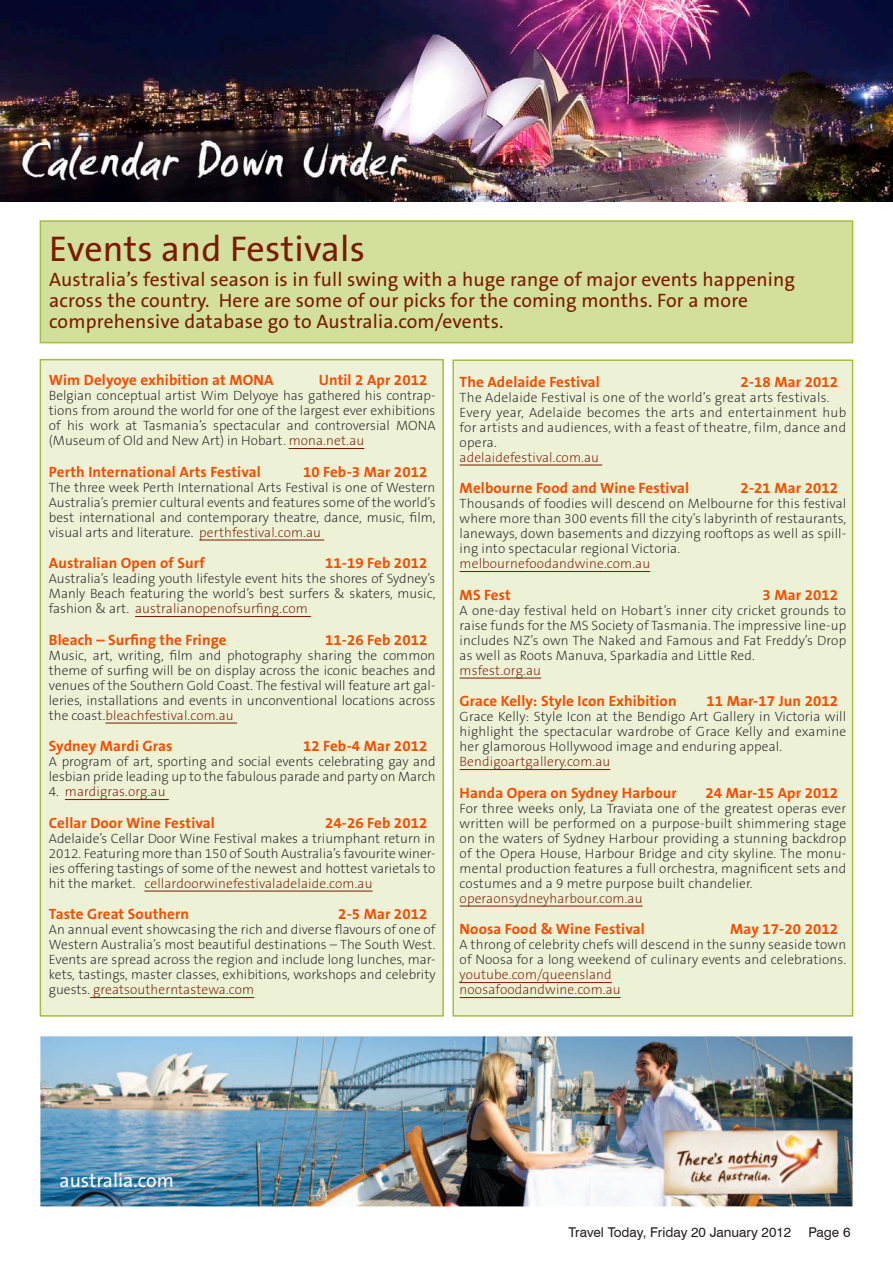
<style>
.page{position:relative;width:893px;height:1263px;background:#fff}
.page>*{position:absolute;margin:0;border:0;box-sizing:border-box;transform-origin:0 0}
.t1{font:36px "The Sans B5 Plain";letter-spacing:.01em;color:#7a1a00}
.t2{font:19.5px/21px "The Sans B5 Plain";letter-spacing:.01em;color:#7a1a00}
.t3{font:19.5px "The Sans B5 Plain";color:#fff}
.t4{font:700 15px "The Sans B7";letter-spacing:.01em;color:#f54c00}
.t5{font:200 13.5px/15px "The Sans B2";letter-spacing:.01em;color:#231f20;text-align:justify}
.t6{font:200 13.5px/15px "The Sans B2";letter-spacing:.01em;color:#7a1a00}
.t7{font:13.5px "Swiss 721 BT";color:#231f20}
.s1{color:#7a1a00}
.s2{color:#231f20}
</style>
<div class="page">
<img style="left:0;top:0;width:893px;height:202px">
<div style="left:40px;top:220px;width:813px;height:123px;background:#d3df9c;border:2px solid #a7be38"></div>
<div style="left:40px;top:359px;width:404px;height:658px;background:#edf2d7;border:1px solid #a7be38"></div>
<div style="left:452px;top:359px;width:401px;height:658px;background:#edf2d7;border:1px solid #a7be38"></div>
<img style="left:40px;top:1036px;width:813px;height:170px">
<img style="left:648px;top:1121px;width:197px;height:77px">
<hr style="left:289px;top:448px;width:75px;height:1px;background:#7a1a00">
<hr style="left:199px;top:540px;width:125px;height:1px;background:#7a1a00">
<hr style="left:135px;top:616px;width:176px;height:1px;background:#7a1a00">
<hr style="left:105px;top:723px;width:132px;height:1px;background:#7a1a00">
<hr style="left:65px;top:799px;width:104px;height:1px;background:#7a1a00">
<hr style="left:144px;top:891px;width:228px;height:1px;background:#7a1a00">
<hr style="left:90px;top:997px;width:164px;height:1px;background:#7a1a00">
<hr style="left:460px;top:465px;width:142px;height:1px;background:#7a1a00">
<hr style="left:460px;top:571px;width:190px;height:1px;background:#7a1a00">
<hr style="left:460px;top:678px;width:81px;height:1px;background:#7a1a00">
<hr style="left:460px;top:769px;width:150px;height:1px;background:#7a1a00">
<hr style="left:460px;top:906px;width:183px;height:1px;background:#7a1a00">
<hr style="left:460px;top:982px;width:152px;height:1px;background:#7a1a00">
<hr style="left:460px;top:997px;width:161px;height:1px;background:#7a1a00">
<h1 class="t1" style="left:49px;top:230px;width:317px">Events and Festivals</h1>
<h2 class="t2" style="left:49px;top:270px;width:747px">Australia’s festival season is in full swing with a huge range of major events happening across the country. Here are some of our picks for the coming months. For a more comprehensive database go to Australia.com/events.</h2>
<p class="t4" style="left:49px;top:372px;width:226px">Wim Delyoye exhibition at MONA</p>
<p class="t4" style="left:319px;top:372px;width:110px">Until 2 Apr 2012</p>
<p class="t5" style="left:49px;top:389px;width:388px">Belgian conceptual artist Wim Delyoye has gathered his contrap&shy;tions from around the world for one of the largest ever exhibitions of his work at Tasmania’s spectacular and controversial MONA (Museum of Old and New Art) in Hobart. <span class="s1">mona.net.au</span></p>
<p class="t4" style="left:49px;top:464px;width:213px">Perth International Arts Festival</p>
<p class="t4" style="left:303px;top:464px;width:126px">10 Feb-3 Mar 2012</p>
<p class="t5" style="left:49px;top:480px;width:388px">The three week Perth International Arts Festival is one of Western Australia’s premier cultural events and features some of the world’s best international and contemporary theatre, dance, music, film, visual arts and literature. <span class="s1">perthfestival.com.au</span></p>
<p class="t4" style="left:49px;top:555px;width:158px">Australian Open of Surf</p>
<p class="t4" style="left:325px;top:555px;width:104px">11-19 Feb 2012</p>
<p class="t5" style="left:49px;top:572px;width:388px">Australia’s leading youth lifestyle event hits the shores of Sydney’s Manly Beach featuring the world’s best surfers &amp; skaters, music, fashion &amp; art. <span class="s1">australianopenofsurfing.com</span></p>
<p class="t4" style="left:49px;top:632px;width:179px">Bleach – Surfing the Fringe</p>
<p class="t4" style="left:325px;top:632px;width:104px">11-26 Feb 2012</p>
<p class="t5" style="left:49px;top:648px;width:388px">Music, art, writing, film and photography sharing the common theme of surfing will be on display across the iconic beaches and venues of the Southern Gold Coast. The festival will feature art gal&shy;leries, installations and events in unconventional locations across the coast.<span class="s1">bleachfestival.com.au</span></p>
<p class="t4" style="left:49px;top:738px;width:125px">Sydney Mardi Gras</p>
<p class="t4" style="left:303px;top:738px;width:126px">12 Feb-4 Mar 2012</p>
<p class="t5" style="left:49px;top:755px;width:388px">A program of art, sporting and social events celebrating gay and lesbian pride leading up to the fabulous parade and party on March</p>
<p class="t6" style="left:49px;top:785px;width:118px"><span class="s2">4.</span> mardigras.org.au</p>
<p class="t4" style="left:49px;top:815px;width:167px">Cellar Door Wine Festival</p>
<p class="t4" style="left:325px;top:815px;width:104px">24-26 Feb 2012</p>
<p class="t5" style="left:49px;top:831px;width:388px">Adelaide’s Cellar Door Wine Festival makes a triumphant return in 2012. Featuring more than 150 of South Australia’s favourite winer&shy;ies offering tastings of some of the newest and hottest varietals to hit the market. <span class="s1">cellardoorwinefestivaladelaide.com.au</span></p>
<p class="t4" style="left:49px;top:906px;width:142px">Taste Great Southern</p>
<p class="t4" style="left:338px;top:906px;width:91px">2-5 Mar 2012</p>
<p class="t5" style="left:49px;top:923px;width:388px">An annual event showcasing the rich and diverse flavours of one of Western Australia’s most beautiful destinations – The South West.<br>Events are spread across the region and include long lunches, mar&shy;kets, tastings, master classes, exhibitions, workshops and celebrity guests. <span class="s1">greatsoutherntastewa.com</span></p>
<p class="t4" style="left:460px;top:374px;width:142px">The Adelaide Festival</p>
<p class="t4" style="left:741px;top:374px;width:99px">2-18 Mar 2012</p>
<p class="t5" style="left:460px;top:390px;width:388px;text-align:left">The Adelaide Festival is one of the world’s great arts festivals.<br>Every year, Adelaide becomes the arts and entertainment hub for artists and audiences, with a feast of theatre, film, dance and opera.</p>
<p class="t6" style="left:460px;top:450px;width:141px">adelaidefestival.com.au</p>
<p class="t4" style="left:460px;top:480px;width:231px">Melbourne Food and Wine Festival</p>
<p class="t4" style="left:741px;top:480px;width:99px">2-21 Mar 2012</p>
<p class="t5" style="left:460px;top:497px;width:388px">Thousands of foodies will descend on Melbourne for this festival where more than 300 events fill the city’s labyrinth of restaurants, laneways, down basements and dizzying rooftops as well as spill&shy;ing into spectacular regional Victoria.</p>
<p class="t6" style="left:460px;top:557px;width:192px">melbournefoodandwine.com.au</p>
<p class="t4" style="left:460px;top:587px;width:53px">MS Fest</p>
<p class="t4" style="left:763px;top:587px;width:77px">3 Mar 2012</p>
<p class="t5" style="left:460px;top:603px;width:388px">A one-day festival held on Hobart’s inner city cricket grounds to raise funds for the MS Society of Tasmania. The impressive line-up includes NZ’s own The Naked and Famous and Fat Freddy’s Drop as well as Roots Manuva, Sparkadia and Little Red.</p>
<p class="t6" style="left:460px;top:663px;width:83px">msfest.org.au</p>
<p class="t4" style="left:460px;top:693px;width:218px">Grace Kelly: Style Icon Exhibition</p>
<p class="t4" style="left:706px;top:693px;width:133px">11 Mar-17 Jun 2012</p>
<p class="t5" style="left:460px;top:710px;width:388px">Grace Kelly: Style Icon at the Bendigo Art Gallery in Victoria will highlight the spectacular wardrobe of Grace Kelly and examine her glamorous Hollywood image and enduring appeal.</p>
<p class="t6" style="left:460px;top:755px;width:152px">Bendigoartgallery.com.au</p>
<p class="t4" style="left:460px;top:785px;width:219px">Handa Opera on Sydney Harbour</p>
<p class="t4" style="left:705px;top:785px;width:134px">24 Mar-15 Apr 2012</p>
<p class="t5" style="left:460px;top:801px;width:388px">For three weeks only, La Traviata one of the greatest operas ever written will be performed on a purpose-built shimmering stage on the waters of Sydney Harbour providing a stunning backdrop of the Opera House, Harbour Bridge and city skyline. The monu&shy;mental production features a full orchestra, magnificent sets and costumes and a 9 metre purpose built chandelier.</p>
<p class="t6" style="left:460px;top:891px;width:184px">operaonsydneyharbour.com.au</p>
<p class="t4" style="left:460px;top:921px;width:187px">Noosa Food &amp; Wine Festival</p>
<p class="t4" style="left:730px;top:921px;width:109px">May 17-20 2012</p>
<p class="t5" style="left:460px;top:938px;width:388px">A throng of celebrity chefs will descend in the sunny seaside town of Noosa for a long weekend of culinary events and celebrations.</p>
<p class="t6" style="left:460px;top:968px;width:163px">youtube.com/queensland noosafoodandwine.com.au</p>
<h2 class="t3" style="left:60px;top:1171px;width:116px">australia.com</h2>
<p class="t7" style="left:568px;top:1224px;width:224px">Travel Today, Friday 20 January 2012</p>
<p class="t7" style="left:808px;top:1224px;width:43px">Page 6</p>
</div>
